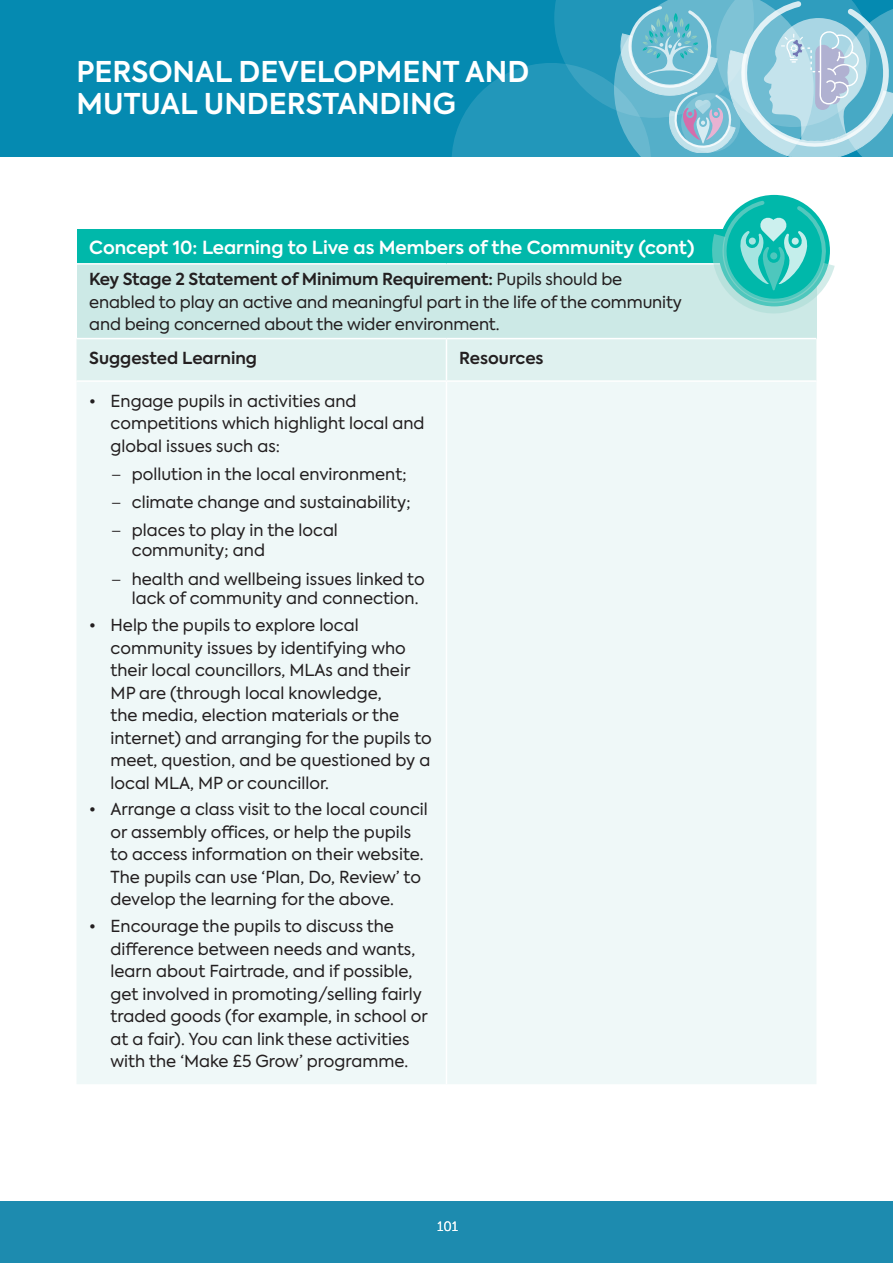
<style>
.page{position:relative;width:893px;height:1263px;background:#fff}
.page>*{position:absolute;margin:0;border:0;box-sizing:border-box;transform-origin:0 0}
.t1{font:600 28.5px/31.5px "Axiforma";color:#fff}
.t2{font:600 18px "Axiforma";color:#fff}
.Body_copy_new{font:16.5px/22.5px "Axiforma";color:#231f20}
.Body_copy_new-2{font:600 16.5px "Axiforma";color:#231f20}
.t3{font:13.5px "Museo Sans 300";color:#fff}
.s1{font-weight:600}
.s2{font-family:"Museo Sans 300"}
</style>
<div class="page">
<div style="left:0;top:0;width:893px;height:156px;background:#058ab1"></div>
<div style="left:0;top:1201px;width:893px;height:62px;background:#1d8baf"></div>
<div style="left:77px;top:230px;width:739px;height:34px;background:#00b8aa"></div>
<div style="left:77px;top:264px;width:739px;height:75px;background:#cce9e6"></div>
<div style="left:77px;top:339px;width:739px;height:41px;background:#dff1ef"></div>
<div style="left:77px;top:382px;width:739px;height:702px;background:#eff8f8"></div>
<hr style="left:77px;top:263px;width:369px;height:2px;background:#fff">
<hr style="left:446px;top:263px;width:370px;height:2px;background:#fff">
<hr style="left:77px;top:338px;width:369px;height:1px;background:#fff">
<hr style="left:446px;top:338px;width:370px;height:1px;background:#fff">
<hr style="left:446px;top:339px;width:1px;height:41px;background:#fff">
<hr style="left:446px;top:382px;width:1px;height:702px;background:#fff">
<svg style="left:451px;top:0;width:442px;height:313px"></svg>
<h1 class="t1" style="left:77px;top:57px;width:454px">PERSONAL DEVELOPMENT AND<br>MUTUAL UNDERSTANDING</h1>
<h2 class="t2" style="left:89px;top:235px;width:607px">Concept 10: Learning to Live as Members of the Community (cont)</h2>
<p class="Body_copy_new" style="left:89px;top:268px;width:594px"><span class="s1">Key Stage 2 Statement of Minimum Requirement:</span> Pupils should be enabled to play an active and meaningful part in the life of the community and being concerned about the wider environment.</p>
<p class="Body_copy_new-2" style="left:89px;top:347px;width:169px">Suggested Learning</p>
<p class="Body_copy_new-2" style="left:459px;top:347px;width:86px">Resources</p>
<p class="Body_copy_new" style="left:111px;top:390px;width:316px;text-indent:-21px">• Engage pupils in activities and competitions which highlight local and global issues such as:</p>
<p class="Body_copy_new" style="left:111px;top:463px;width:298px"><span class="s2">–</span> pollution in the local environment;</p>
<p class="Body_copy_new" style="left:111px;top:491px;width:302px"><span class="s2">–</span> climate change and sustainability;</p>
<p class="Body_copy_new" style="left:132px;top:521px;width:208px;line-height:19.8px;text-indent:-21px"><span class="s2">–</span> places to play in the local community; and</p>
<p class="Body_copy_new" style="left:132px;top:569px;width:294px;line-height:19.8px;text-indent:-21px"><span class="s2">–</span> health and wellbeing issues linked to lack of community and connection.</p>
<p class="Body_copy_new" style="left:111px;top:614px;width:323px;text-indent:-21px">• Help the pupils to explore local community issues by identifying who their local councillors, MLAs and their MP are (through local knowledge,<br>the media, election materials or the internet) and arranging for the pupils to meet, question, and be questioned by a local MLA, MP or councillor.</p>
<p class="Body_copy_new" style="left:111px;top:798px;width:319px;text-indent:-21px">• Arrange a class visit to the local council or assembly offices, or help the pupils to access information on their website.<br>The pupils can use ‘Plan, Do, Review’ to develop the learning for the above.</p>
<p class="Body_copy_new" style="left:111px;top:915px;width:319px;text-indent:-21px">• Encourage the pupils to discuss the difference between needs and wants, learn about Fairtrade, and if possible, get involved in promoting/selling fairly traded goods (for example, in school or at a fair). You can link these activities with the ‘Make £5 Grow’ programme.</p>
<p class="t3" style="left:437px;top:1219px;width:23px">101</p>
</div>
